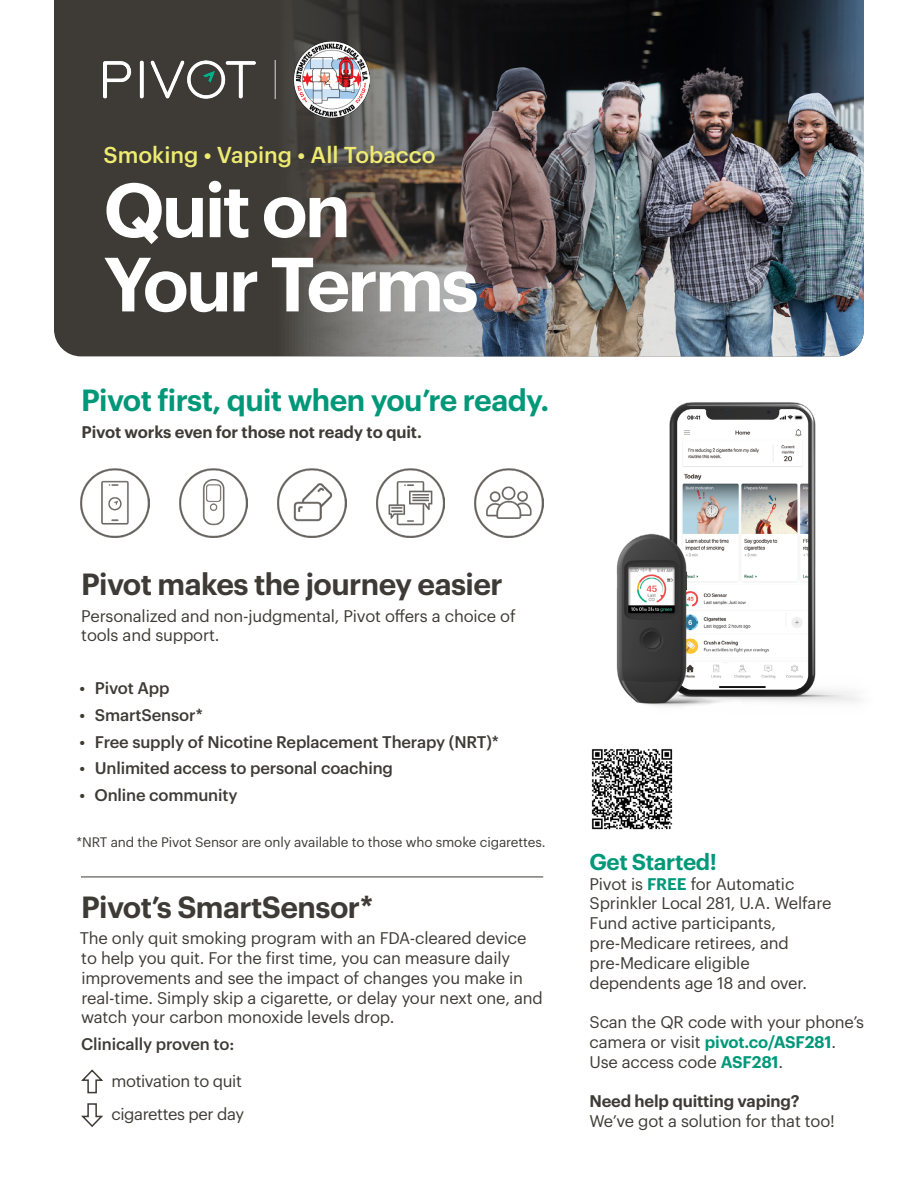
<style>
.page{position:relative;width:918px;height:1188px;background:#fff}
.page>*{position:absolute;margin:0;border:0;box-sizing:border-box;transform-origin:0 0}
.t1{font:600 75px/74.2px "Graphik";letter-spacing:-.04em;color:#fff}
.t2{font:600 30px "Graphik";letter-spacing:-.02em;color:#3e3b36}
.t3{font:600 30px "Graphik";letter-spacing:-.02em;color:#009879}
.t4{font:500 22.5px "Graphik";color:#eeeb72}
.t5{font:600 22.5px "Graphik";letter-spacing:-.02em;color:#009879}
.t6{font:16.5px/19.8px "Graphik";letter-spacing:-.01em;color:#3e3b36}
.t7{font:500 16.5px "Graphik";letter-spacing:-.01em;color:#3e3b36}
.t8{font:600 16.5px "Graphik";letter-spacing:-.01em;color:#3e3b36}
.t9{font:13.5px "Graphik";letter-spacing:-.01em;color:#3e3b36}
.s1{font-weight:600;color:#009879}
</style>
<div class="page">
<div style="left:54px;top:0;width:221px;height:356px;background:#3e3b36"></div>
<img style="left:275px;top:0;width:589px;height:356px">
<img style="left:81px;top:469px;width:68px;height:68px">
<img style="left:179px;top:469px;width:69px;height:68px">
<img style="left:278px;top:469px;width:68px;height:68px">
<img style="left:376px;top:469px;width:69px;height:68px">
<img style="left:475px;top:469px;width:68px;height:68px">
<hr style="left:81px;top:877px;width:462px;height:1px;background:#3e3b36">
<svg style="left:81px;top:1069px;width:22px;height:25px"></svg>
<svg style="left:81px;top:1103px;width:22px;height:24px"></svg>
<img style="left:591px;top:749px;width:82px;height:81px">
<img style="left:616px;top:402px;width:244px;height:304px">
<img style="left:104px;top:41px;width:266px;height:76px">
<h3 class="t4" style="left:104px;top:138px;width:333px">Smoking • Vaping • All Tobacco</h3>
<h1 class="t1" style="left:104px;top:166px;width:377px">Quit on<br>Your Terms</h1>
<h2 class="t3" style="left:81px;top:378px;width:470px">Pivot first, quit when you’re ready.</h2>
<p class="t8" style="left:82px;top:419px;width:342px">Pivot works even for those not ready to quit.</p>
<h2 class="t2" style="left:81px;top:561px;width:423px">Pivot makes the journey easier</h2>
<p class="t6" style="left:81px;top:604px;width:436px">Personalized and non-judgmental, Pivot offers a choice of tools and support.</p>
<p class="t7" style="left:80px;top:676px;width:91px">• Pivot App</p>
<p class="t7" style="left:80px;top:702px;width:125px">• SmartSensor*</p>
<p class="t7" style="left:80px;top:729px;width:421px">• Free supply of Nicotine Replacement Therapy (NRT)*</p>
<p class="t7" style="left:80px;top:756px;width:315px">• Unlimited access to personal coaching</p>
<p class="t7" style="left:80px;top:782px;width:159px">• Online community</p>
<p class="t9" style="left:77px;top:831px;width:471px">*NRT and the Pivot Sensor are only available to those who smoke cigarettes.</p>
<h2 class="t2" style="left:81px;top:884px;width:294px">Pivot’s SmartSensor*</h2>
<p class="t6" style="left:80px;top:927px;width:465px">The only quit smoking program with an FDA-cleared device to help you quit. For the first time, you can measure daily improvements and see the impact of changes you make in real-time. Simply skip a cigarette, or delay your next one, and watch your carbon monoxide levels drop.</p>
<p class="t7" style="left:81px;top:1031px;width:155px">Clinically proven to:</p>
<p class="t6" style="left:112px;top:1064px;width:134px;line-height:33px">motivation to quit cigarettes per day</p>
<h3 class="t5" style="left:590px;top:844px;width:129px">Get Started!</h3>
<p class="t6" style="left:590px;top:872px;width:244px">Pivot is <span class="s1">FREE</span> for Automatic<br>Sprinkler Local 281, U.A. Welfare<br>Fund active participants, pre-Medicare retirees, and pre-Medicare eligible dependents age 18 and over.</p>
<p class="t6" style="left:590px;top:1011px;width:276px">Scan the QR code with your phone’s camera or visit <span class="s1">pivot.co/ASF281</span>.<br>Use access code <span class="s1">ASF281</span>.</p>
<p class="t8" style="left:590px;top:1089px;width:212px">Need help quitting vaping?</p>
<p class="t6" style="left:590px;top:1110px;width:247px">We’ve got a solution for that too!</p>
</div>
